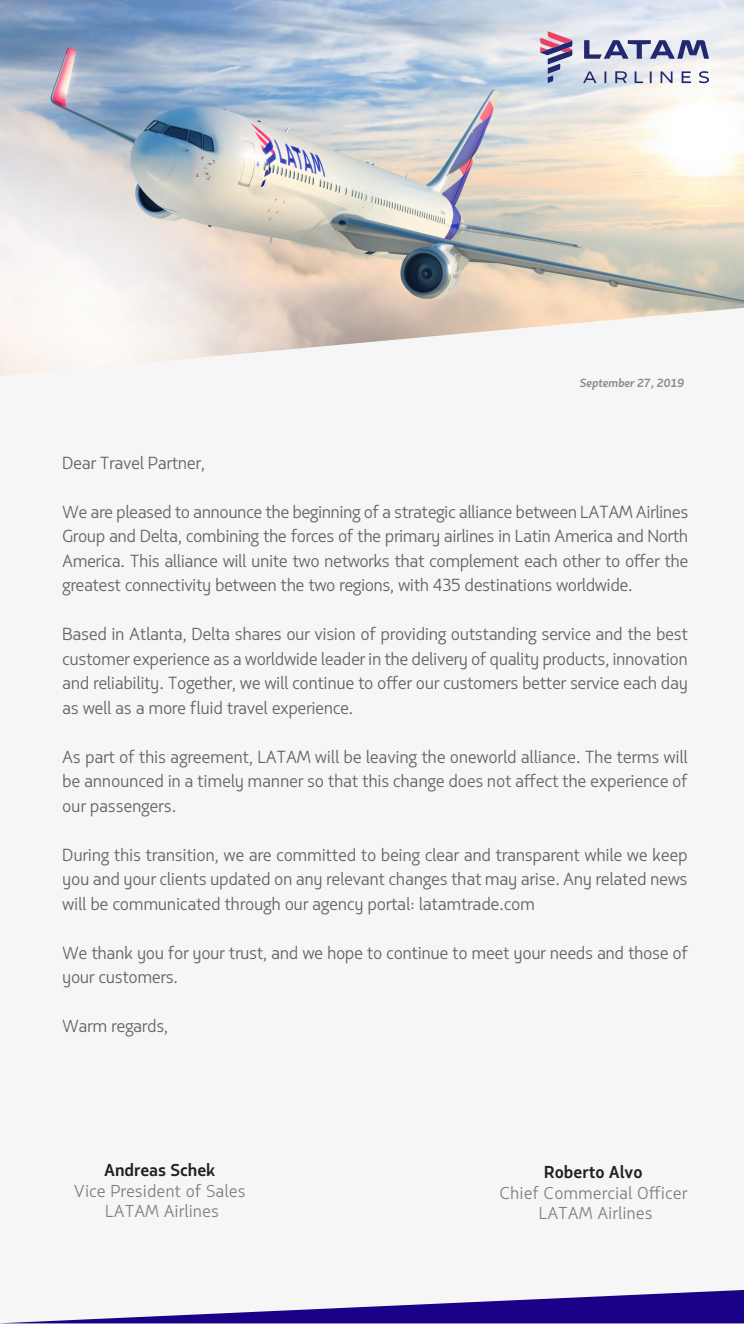
<style>
.page{position:relative;width:744px;height:1324px;background:#fff}
.page>*{position:absolute;margin:0;border:0;box-sizing:border-box;transform-origin:0 0}
.t1{font:17.5px/24.5px "Latam Sans";letter-spacing:-.025em;color:#656565;text-align:justify}
.t2{font:17.24px/20.7px "Latam Sans";color:#808080;text-align:center}
.t3{font:700 17.24px "Latam Sans";color:#231f20}
.t4{font:italic 700 11.81px "Latam Sans";color:#8c8c8c}
</style>
<div class="page">
<div style="left:0;top:292px;width:744px;height:1031px;background:#f6f6f6"></div>
<svg style="left:7px;top:1290px;width:737px;height:33px"></svg>
<img style="left:0;top:0;width:744px;height:376px">
<svg style="left:583px;top:71px;width:126px;height:12px"></svg>
<svg style="left:584px;top:40px;width:125px;height:19px;background:#8d92b5"></svg>
<svg style="left:540px;top:31px;width:32px;height:52px;background:#af9bb7"></svg>
<p class="t4" style="left:580px;top:375px;width:106px">September 27, 2019</p>
<p class="t1" style="left:62px;top:451px;width:144px">Dear Travel Partner,</p>
<p class="t1" style="left:62px;top:500px;width:627px">We are pleased to announce the beginning of a strategic alliance between LATAM Airlines Group and Delta, combining the forces of the primary airlines in Latin America and North America. This alliance will unite two networks that complement each other to offer the greatest connectivity between the two regions, with 435 destinations worldwide.</p>
<p class="t1" style="left:62px;top:622px;width:627px">Based in Atlanta, Delta shares our vision of providing outstanding service and the best customer experience as a worldwide leader in the delivery of quality products, innovation and reliability. Together, we will continue to offer our customers better service each day as well as a more fluid travel experience.</p>
<p class="t1" style="left:62px;top:745px;width:627px">As part of this agreement, LATAM will be leaving the oneworld alliance. The terms will be announced in a timely manner so that this change does not affect the experience of our passengers.</p>
<p class="t1" style="left:62px;top:843px;width:627px">During this transition, we are committed to being clear and transparent while we keep you and your clients updated on any relevant changes that may arise. Any related news will be communicated through our agency portal: latamtrade.com</p>
<p class="t1" style="left:62px;top:941px;width:627px">We thank you for your trust, and we hope to continue to meet your needs and those of your customers.</p>
<p class="t1" style="left:62px;top:1014px;width:108px">Warm regards,</p>
<p class="t3" style="left:104px;top:1159px;width:113px">Andreas Schek</p>
<p class="t2" style="left:74px;top:1180px;width:173px">Vice President of Sales<br>LATAM Airlines</p>
<p class="t3" style="left:544px;top:1161px;width:100px">Roberto Alvo</p>
<p class="t2" style="left:499px;top:1183px;width:189px">Chief Commercial Officer<br>LATAM Airlines</p>
</div>
